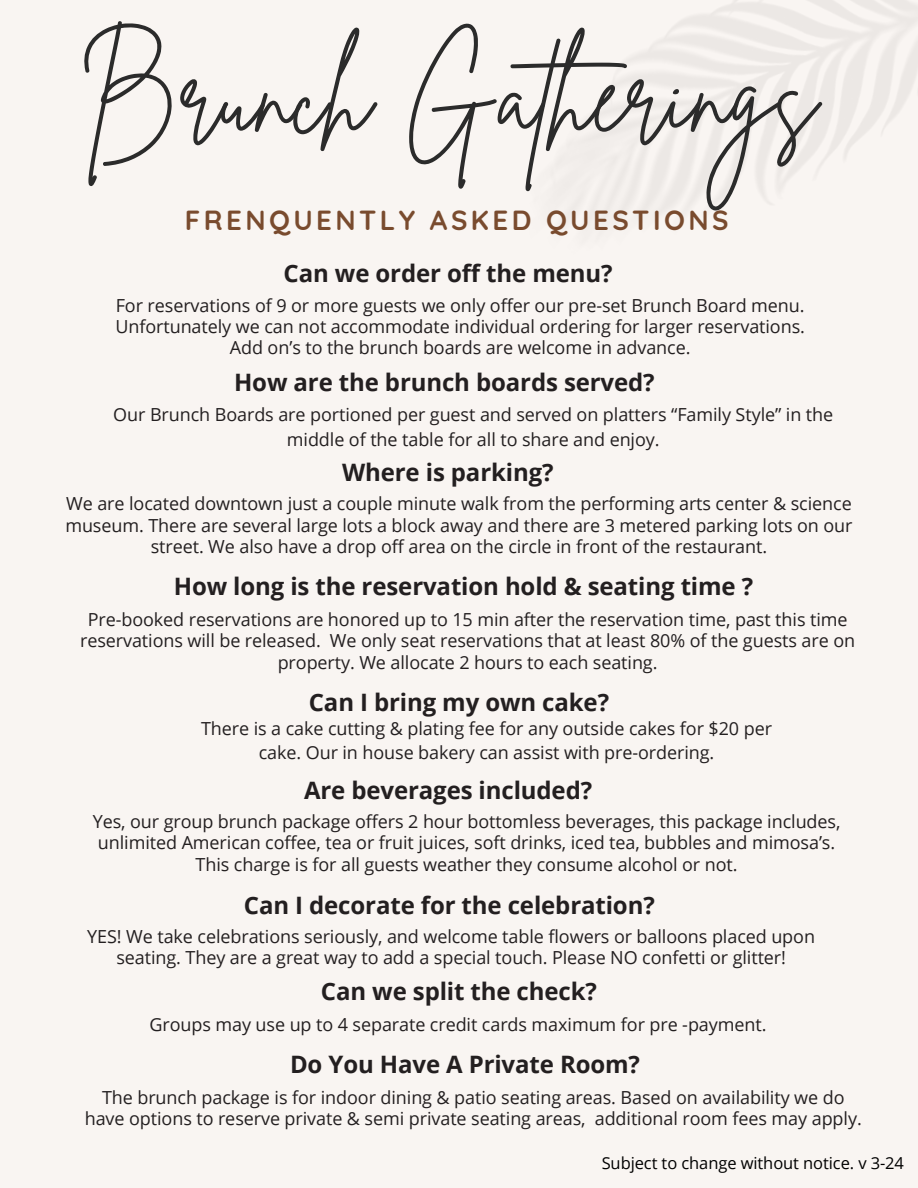
<style>
.page{position:relative;width:918px;height:1188px;background:#f9f5f2}
.page>*{position:absolute;margin:0;border:0;box-sizing:border-box;transform-origin:0 0}
.t1{font:103.95px "Brittany Signature";color:#2b2b2b}
.t2{font:700 27.6px "Quicksand";letter-spacing:.125em;color:#794b2e}
.t3{font:700 24px "Open Sans";letter-spacing:-.005em;color:#231f20}
.t4{font:18px/21.3px "Open Sans";letter-spacing:-.005em;color:#231f20;text-align:center}
.t5{font:16.5px "Open Sans";letter-spacing:-.005em;color:#000}
</style>
<div class="page">
<p class="t1" style="left:79px;top:27px;width:739px">Brunch Gatherings</p>
<h1 class="t2" style="left:185px;top:203px;width:545px">FRENQUENTLY ASKED QUESTIONS</h1>
<h2 class="t3" style="left:284px;top:256px;width:330px">Can we order off the menu?</h2>
<h3 class="t4" style="left:116px;top:294px;width:690px">For reservations of 9 or more guests we only offer our pre-set Brunch Board menu.</h3>
<p class="t4" style="left:115px;top:315px;width:691px">Unfortunately we can not accommodate individual ordering for larger reservations.</p>
<h3 class="t4" style="left:230px;top:337px;width:462px">Add on’s to the brunch boards are welcome in advance.</h3>
<p class="t3" style="left:234px;top:365px;width:422px">How are the brunch boards served?</p>
<p class="t4" style="left:113px;top:401px;width:721px;line-height:24.8px">Our Brunch Boards are portioned per guest and served on platters “Family Style” in the middle of the table for all to share and enjoy.</p>
<p class="t3" style="left:342px;top:455px;width:213px">Where is parking?</p>
<p class="t4" style="left:65px;top:493px;width:789px">We are located downtown just a couple minute walk from the performing arts center &amp; science museum. There are several large lots a block away and there are 3 metered parking lots on our street. We also have a drop off area on the circle in front of the restaurant.</p>
<p class="t3" style="left:174px;top:570px;width:581px">How long is the reservation hold &amp; seating time ?</p>
<h3 class="t4" style="left:80px;top:608px;width:777px">Pre-booked reservations are honored up to 15 min after the reservation time, past this time reservations will be released. We only seat reservations that at least 80% of the guests are on property. We allocate 2 hours to each seating.</h3>
<p class="t3" style="left:309px;top:686px;width:302px">Can I bring my own cake?</p>
<p class="t4" style="left:201px;top:715px;width:572px;line-height:24.8px">There is a cake cutting &amp; plating fee for any outside cakes for $20 per cake. Our in house bakery can assist with pre-ordering.</p>
<h3 class="t3" style="left:304px;top:773px;width:290px">Are beverages included?</h3>
<h3 class="t4" style="left:93px;top:810px;width:749px;text-align:left">Yes, our group brunch package offers 2 hour bottomless beverages, this package includes, unlimited American coffee, tea or fruit juices, soft drinks, iced tea, bubbles and mimosa’s.</h3>
<p class="t4" style="left:196px;top:853px;width:544px">This charge is for all guests weather they consume alcohol or not.</p>
<p class="t3" style="left:244px;top:888px;width:412px">Can I decorate for the celebration?</p>
<p class="t4" style="left:87px;top:925px;width:729px">YES! We take celebrations seriously, and welcome table flowers or balloons placed upon seating. They are a great way to add a special touch. Please NO confetti or glitter!</p>
<h3 class="t3" style="left:321px;top:975px;width:278px">Can we split the check?</h3>
<h3 class="t4" style="left:149px;top:1013px;width:619px">Groups may use up to 4 separate credit cards maximum for pre -payment.</h3>
<h3 class="t3" style="left:290px;top:1047px;width:352px">Do You Have A Private Room?</h3>
<h3 class="t4" style="left:85px;top:1086px;width:779px">The brunch package is for indoor dining &amp; patio seating areas. Based on availability we do have options to reserve private &amp; semi private seating areas, additional room fees may apply.</h3>
<p class="t5" style="left:602px;top:1152px;width:304px">Subject to change without notice. v 3-24</p>
</div>
